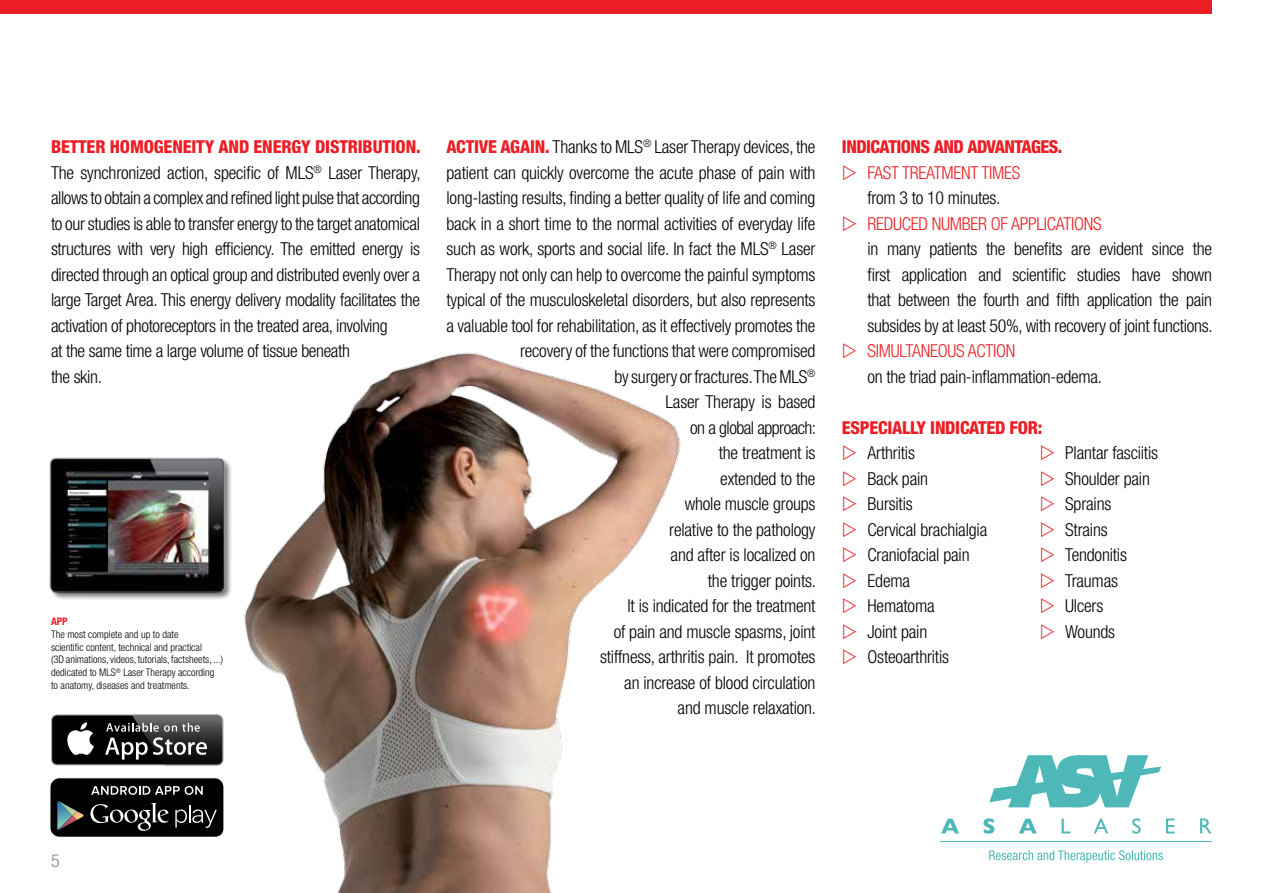
<style>
.page{position:relative;width:1263px;height:893px;background:#fff}
.page>*{position:absolute;margin:0;border:0;box-sizing:border-box;transform-origin:0 0}
.t1{font:300 condensed 17.85px/25.5px "Helvetica Neue LT Std";letter-spacing:-.01em;color:#000}
.t2{font:300 condensed 17.85px "Helvetica Neue LT Std";letter-spacing:-.015em;color:#ed1d24}
.t3{font:800 condensed 17.85px "Helvetica Neue LT Std";letter-spacing:-.03em;color:#ed1d24}
.t4{font:300 condensed 17.85px "Helvetica Neue LT Std";color:#808285}
.t5{font:300 condensed 10.5px/12.8px "Helvetica Neue LT Std";color:#000}
.t6{font:700 condensed 10.5px "Helvetica Neue LT Std";color:#ed1d24}
.s1{font-weight:800;color:#ed1d24}
</style>
<div class="page">
<img style="left:49px;top:457px;width:174px;height:143px">
<svg style="left:51px;top:714px;width:172px;height:51px"></svg>
<div style="left:52px;top:715px;width:170px;height:49px;background:#000;border-radius:5px"></div>
<svg style="left:67px;top:722px;width:27px;height:33px"></svg>
<img style="left:131px;top:714px;width:92px;height:51px">
<img style="left:132px;top:715px;width:90px;height:49px">
<svg style="left:105px;top:723px;width:102px;height:36px"></svg>
<div style="left:50px;top:778px;width:174px;height:59px;background:#000;border-radius:9px"></div>
<div style="left:49px;top:777px;width:176px;height:61px;border:1px solid #fff;border-radius:9px"></div>
<svg style="left:90px;top:803px;width:79px;height:28px"></svg>
<svg style="left:175px;top:805px;width:42px;height:23px"></svg>
<svg style="left:91px;top:786px;width:112px;height:9px"></svg>
<svg style="left:57px;top:801px;width:27px;height:29px"></svg>
<img style="left:223px;top:352px;width:458px;height:541px">
<svg style="left:989px;top:755px;width:172px;height:52px"></svg>
<svg style="left:989px;top:850px;width:174px;height:12px"></svg>
<svg style="left:941px;top:818px;width:270px;height:16px"></svg>
<hr style="left:941px;top:841px;width:271px;height:1px;background:#4eb8b9">
<div style="left:0;top:0;width:1212px;height:14px;background:#ed1d24"></div>
<p class="t1" style="left:51px;top:134px;width:371px"><span class="s1">BETTER HOMOGENEITY AND ENERGY DISTRIBUTION.<br></span>The synchronized action, specific of MLS<sup>®</sup> Laser Therapy, allows to obtain a complex and refined light pulse that according to our studies is able to transfer energy to the target anatomical structures with very high efficiency. The emitted energy is directed through an optical group and distributed evenly over a large Target Area. This energy delivery modality facilitates the activation of photoreceptors in the treated area, involving<br>at the same time a large volume of tissue beneath<br>the skin.</p>
<p class="t6" style="left:51px;top:615px;width:18px">APP</p>
<p class="t5" style="left:51px;top:628px;width:174px">The most complete and up to date<br>scientific content, technical and practical<br>(3D animations, videos, tutorials, factsheets, ...) dedicated to MLS<sup>®</sup> Laser Therapy according to anatomy, diseases and treatments.</p>
<p class="t1" style="left:446px;top:134px;width:371px;text-align:right"><span class="s1">ACTIVE AGAIN.</span> Thanks to MLS<sup>®</sup> Laser Therapy devices, the patient can quickly overcome the acute phase of pain with long-lasting results, finding a better quality of life and coming back in a short time to the normal activities of everyday life such as work, sports and social life. In fact the MLS<sup>®</sup> Laser Therapy not only can help to overcome the painful symptoms typical of the musculoskeletal disorders, but also represents a valuable tool for rehabilitation, as it effectively promotes the recovery of the functions that were compromised<br>by surgery or fractures. The MLS<sup>®<br></sup>Laser Therapy is based<br>on a global approach:<br>the treatment is<br>extended to the<br>whole muscle groups<br>relative to the pathology<br>and after is localized on<br>the trigger points.<br>It is indicated for the treatment<br>of pain and muscle spasms, joint<br>stiffness, arthritis pain. It promotes<br>an increase of blood circulation<br>and muscle relaxation.</p>
<p class="t3" style="left:842px;top:136px;width:222px">INDICATIONS AND ADVANTAGES.</p>
<p class="t2" style="left:867px;top:162px;width:154px">FAST TREATMENT TIMES</p>
<p class="t1" style="left:867px;top:185px;width:135px">from 3 to 10 minutes.</p>
<p class="t2" style="left:867px;top:213px;width:236px">REDUCED NUMBER OF APPLICATIONS</p>
<p class="t1" style="left:867px;top:236px;width:347px;text-align:justify">in many patients the benefits are evident since the first application and scientific studies have shown that between the fourth and fifth application the pain subsides by at least 50%, with recovery of joint functions.</p>
<p class="t2" style="left:867px;top:341px;width:149px">SIMULTANEOUS ACTION</p>
<p class="t1" style="left:867px;top:363px;width:236px">on the triad pain-inflammation-edema.</p>
<p class="t3" style="left:842px;top:416px;width:202px">ESPECIALLY INDICATED FOR:</p>
<p class="t1" style="left:867px;top:440px;width:121px">Arthritis<br>Back pain<br>Bursitis<br>Cervical brachialgia<br>Craniofacial pain<br>Edema<br>Hematoma<br>Joint pain<br>Osteoarthritis</p>
<p class="t1" style="left:1065px;top:440px;width:94px">Plantar fasciitis<br>Shoulder pain<br>Sprains<br>Strains<br>Tendonitis<br>Traumas<br>Ulcers<br>Wounds</p>
<p class="t4" style="left:51px;top:851px;width:10px">5</p>
</div>
